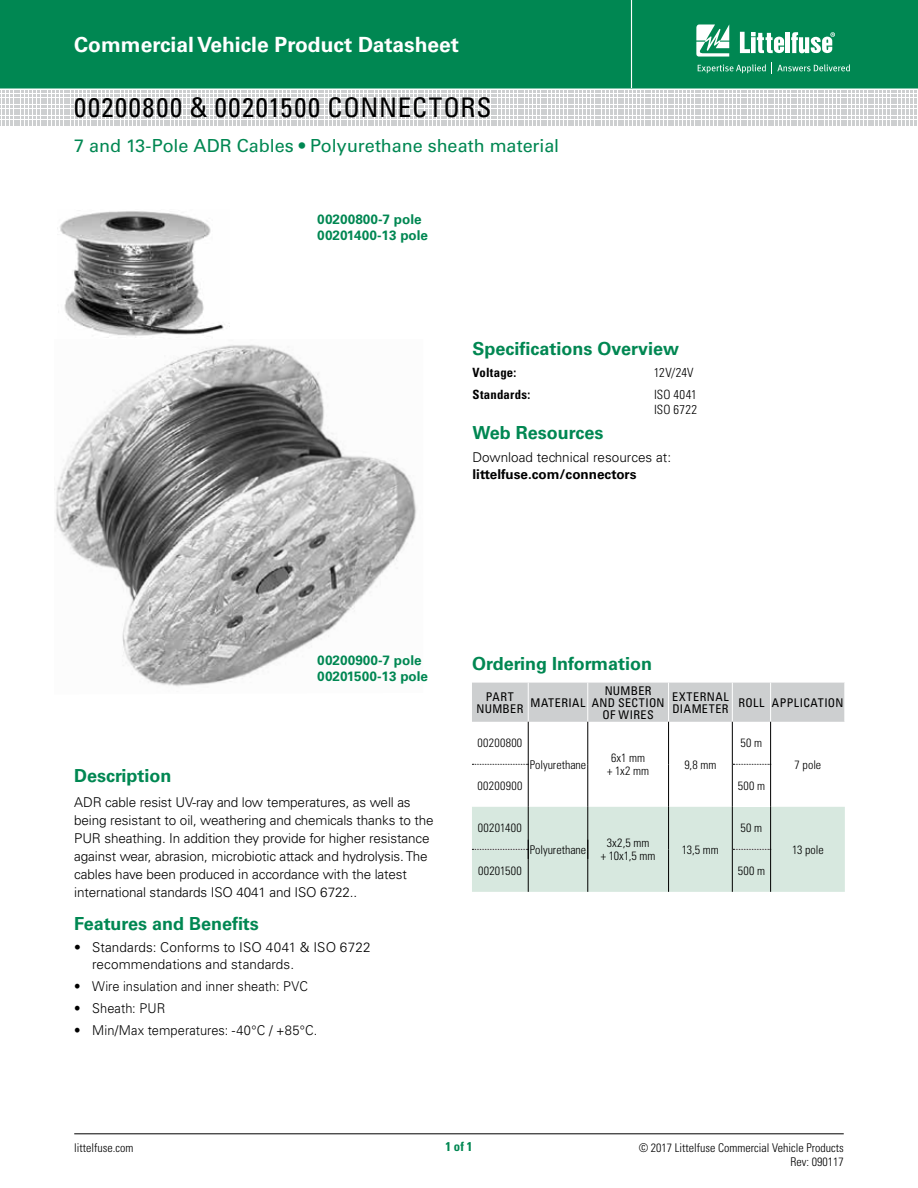
<style>
.page{position:relative;width:918px;height:1188px;background:#fff}
.page>*{position:absolute;margin:0;border:0;box-sizing:border-box;transform-origin:0 0}
.t1{font:condensed 27px "Univers LT Std";letter-spacing:.06em;color:#000}
.t2{font:700 21px "Univers LT Std";color:#fff}
.t3{font:700 18px "Univers LT Std";color:#008752}
.t4{font:18px "Univers LT Std";letter-spacing:-.005em;color:#008752}
.t5{font:300 13.5px/18px "Univers LT Std";letter-spacing:-.01em;color:#000}
.t6{font:300 13.5px "Univers LT Std";letter-spacing:-.01em;color:#000;scale:.95 1}
.t7{font:700 13.5px/16.2px "Univers LT Std";color:#008752}
.t8{font:700 13.5px "Univers LT Std";color:#000}
.t9{font:300 13.5px "Univers LT Std";letter-spacing:.01em;color:#000;scale:.95 1}
.t10{font:300 condensed 12.75px/15.8px "Univers LT Std";letter-spacing:.015em;color:#000}
.t11{font:700 condensed 12.75px "Univers LT Std";letter-spacing:.015em;color:#000}
.t12{font:700 condensed 12.75px "Univers LT Std";color:#008752}
.t13{font:300 condensed 12px/13.5px "Univers LT Std";color:#000;text-align:center}
.t14{font:condensed 12px/12px "Univers LT Std";letter-spacing:.04em;color:#000;text-align:center}
.t15{font:300 condensed 12px "Univers LT Std";letter-spacing:.025em;color:#000}
</style>
<div class="page">
<div style="left:0;top:0;width:918px;height:88px;background:#008752"></div>
<hr style="left:631px;top:0;width:1px;height:88px;background:#fff">
<hr style="left:74px;top:1134px;width:770px;height:1px;background:#000">
<svg style="left:0;top:91px;width:917px;height:35px"></svg>
<svg style="left:696px;top:24px;width:33px;height:33px"></svg>
<hr style="left:786px;top:32px;width:4px;height:21px;background:#fff">
<svg style="left:791px;top:32px;width:44px;height:21px"></svg>
<svg style="left:740px;top:32px;width:44px;height:21px"></svg>
<svg style="left:698px;top:64px;width:68px;height:9px"></svg>
<svg style="left:772px;top:63px;width:78px;height:11px"></svg>
<img style="left:60px;top:211px;width:170px;height:127px">
<img style="left:54px;top:344px;width:363px;height:343px">
<div style="left:472px;top:683px;width:372px;height:39px;background:#cdcfd0"></div>
<hr style="left:528px;top:683px;width:1px;height:39px;background:#fff">
<hr style="left:587px;top:683px;width:1px;height:39px;background:#fff">
<hr style="left:668px;top:683px;width:1px;height:39px;background:#fff">
<hr style="left:732px;top:683px;width:1px;height:39px;background:#fff">
<hr style="left:770px;top:683px;width:1px;height:39px;background:#fff">
<hr style="left:528px;top:722px;width:1px;height:42px;background:#000">
<hr style="left:587px;top:722px;width:1px;height:42px;background:#000">
<hr style="left:668px;top:722px;width:1px;height:42px;background:#000">
<hr style="left:528px;top:764px;width:1px;height:43px;background:#000">
<hr style="left:587px;top:764px;width:1px;height:43px;background:#000">
<hr style="left:668px;top:764px;width:1px;height:43px;background:#000">
<hr style="left:732px;top:722px;width:1px;height:42px;background:#000">
<hr style="left:770px;top:722px;width:1px;height:42px;background:#000">
<hr style="left:732px;top:764px;width:1px;height:43px;background:#000">
<hr style="left:770px;top:764px;width:1px;height:43px;background:#000">
<svg style="left:733px;top:764px;width:38px;height:1px"></svg>
<svg style="left:472px;top:764px;width:56px;height:1px"></svg>
<div style="left:472px;top:807px;width:373px;height:85px;background:#d7e8df"></div>
<h2 class="t2" style="left:74px;top:32px;width:386px">Commercial Vehicle Product Datasheet</h2>
<h1 class="t1" style="left:74px;top:91px;width:419px">00200800 &amp; 00201500 CONNECTORS</h1>
<h3 class="t4" style="left:74px;top:135px;width:487px">7 and 13-Pole ADR Cables • Polyurethane sheath material</h3>
<p class="t7" style="left:317px;top:211px;width:112px">00200800-7 pole<br>00201400-13 pole</p>
<h3 class="t3" style="left:472px;top:338px;width:208px">Specifications Overview</h3>
<p class="t11" style="left:472px;top:364px;width:45px">Voltage:</p>
<p class="t10" style="left:654px;top:364px;width:41px">12V/24V</p>
<p class="t11" style="left:472px;top:386px;width:59px">Standards:</p>
<p class="t10" style="left:654px;top:386px;width:45px">ISO 4041<br>ISO 6722</p>
<h3 class="t3" style="left:472px;top:422px;width:132px">Web Resources</h3>
<p class="t5" style="left:472px;top:449px;width:200px">Download technical resources at:</p>
<p class="t8" style="left:472px;top:466px;width:166px">littelfuse.com/connectors</p>
<p class="t7" style="left:317px;top:652px;width:112px">00200900-7 pole<br>00201500-13 pole</p>
<h3 class="t3" style="left:74px;top:765px;width:99px">Description</h3>
<p class="t5" style="left:74px;top:793px;width:361px">ADR cable resist UV-ray and low temperatures, as well as being resistant to oil, weathering and chemicals thanks to the PUR sheathing. In addition they provide for higher resistance against wear, abrasion, microbiotic attack and hydrolysis. The cables have been produced in accordance with the latest international standards ISO 4041 and ISO 6722..</p>
<h3 class="t3" style="left:74px;top:913px;width:186px">Features and Benefits</h3>
<p class="t5" style="left:92px;top:939px;width:280px;line-height:16.5px;text-indent:-18px">• Standards: Conforms to ISO 4041 &amp; ISO 6722 recommendations and standards.</p>
<p class="t6" style="left:74px;top:978px;width:247px">• Wire insulation and inner sheath: PVC</p>
<p class="t9" style="left:74px;top:1000px;width:97px">• Sheath: PUR</p>
<p class="t6" style="left:74px;top:1022px;width:258px">• Min/Max temperatures: -40°C / +85°C.</p>
<h3 class="t3" style="left:472px;top:653px;width:181px">Ordering Information</h3>
<p class="t14" style="left:476px;top:690px;width:48px">PART<br>NUMBER</p>
<p class="t14" style="left:530px;top:696px;width:57px">MATERIAL</p>
<p class="t14" style="left:592px;top:684px;width:74px">NUMBER<br>AND SECTION<br>OF WIRES</p>
<p class="t14" style="left:672px;top:690px;width:58px;text-align:left">EXTERNAL<br>DIAMETER</p>
<p class="t14" style="left:738px;top:696px;width:107px">ROLL APPLICATION</p>
<p class="t15" style="left:478px;top:736px;width:46px">00200800</p>
<p class="t13" style="left:530px;top:758px;width:58px">Polyurethane</p>
<p class="t13" style="left:607px;top:751px;width:44px">6x1 mm + 1x2 mm</p>
<p class="t13" style="left:684px;top:758px;width:34px">9,8 mm</p>
<p class="t13" style="left:741px;top:736px;width:23px">50 m</p>
<p class="t15" style="left:478px;top:778px;width:46px">00200900</p>
<p class="t13" style="left:738px;top:779px;width:29px">500 m</p>
<p class="t15" style="left:478px;top:821px;width:45px">00201400</p>
<p class="t13" style="left:530px;top:843px;width:58px">Polyurethane</p>
<p class="t13" style="left:601px;top:836px;width:56px">3x2,5 mm<br>+ 10x1,5 mm</p>
<p class="t13" style="left:682px;top:843px;width:39px">13,5 mm</p>
<p class="t13" style="left:741px;top:821px;width:23px">50 m</p>
<p class="t15" style="left:478px;top:864px;width:45px">00201500</p>
<p class="t13" style="left:738px;top:864px;width:29px">500 m</p>
<p class="t13" style="left:795px;top:758px;width:28px">7 pole</p>
<p class="t13" style="left:792px;top:843px;width:33px">13 pole</p>
<p class="t13" style="left:74px;top:1141px;width:61px">littelfuse.com</p>
<p class="t12" style="left:445px;top:1139px;width:29px">1 of 1</p>
<p class="t13" style="left:639px;top:1141px;width:207px;text-align:right">© 2017 Littelfuse Commercial Vehicle Products<br>Rev: 090117</p>
</div>
